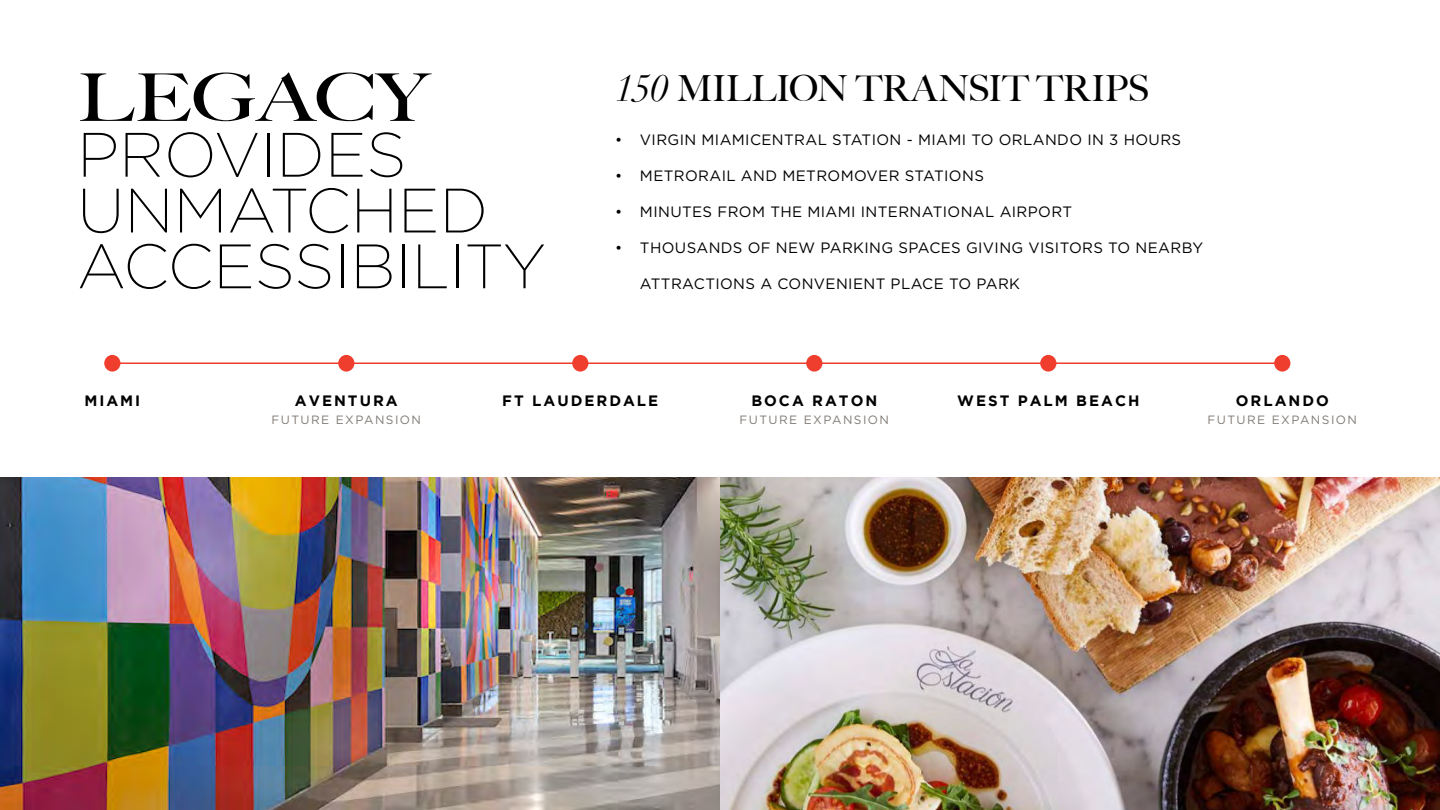
<style>
.page{position:relative;width:1440px;height:810px;background:#fff}
.page>*{position:absolute;margin:0;border:0;box-sizing:border-box;transform-origin:0 0}
.t1{font:500 65.85px "Big Caslon";color:#000;scale:1.22 1}
.t2{font:200 62.55px/55.8px "Gotham";color:#000}
.t3{font:500 36px "Big Caslon";letter-spacing:-.01em;color:#000}
.t4{font:15px "Gotham";letter-spacing:.025em;color:#000}
.t5{font:700 15px "Gotham";letter-spacing:.135em;color:#000}
.t6{font:12px "Gotham";letter-spacing:.12em;color:#7f7a75}
.s1{font-family:"Didot";font-weight:400;font-style:italic;font-size:37.35px}
</style>
<div class="page">
<img style="left:1px;top:477px;width:1439px;height:333px">
<hr style="left:112px;top:362px;width:1170px;height:2px;background:#ef3e2d">
<div style="left:104px;top:355px;width:16px;height:17px;background:#ef3e2d;border-radius:50%"></div>
<div style="left:338px;top:355px;width:16px;height:17px;background:#ef3e2d;border-radius:50%"></div>
<div style="left:572px;top:355px;width:16px;height:17px;background:#ef3e2d;border-radius:50%"></div>
<div style="left:806px;top:355px;width:16px;height:17px;background:#ef3e2d;border-radius:50%"></div>
<div style="left:1040px;top:355px;width:16px;height:17px;background:#ef3e2d;border-radius:50%"></div>
<div style="left:1274px;top:355px;width:16px;height:17px;background:#ef3e2d;border-radius:50%"></div>
<h1 class="t1" style="left:77px;top:44px;width:290px">LEGACY</h1>
<h3 class="t3" style="left:615px;top:59px;width:536px"><span class="s1">150</span> MILLION TRANSIT TRIPS</h3>
<h2 class="t2" style="left:77px;top:126px;width:470px">PROVIDES<br>UNMATCHED<br>ACCESSIBILITY</h2>
<p class="t4" style="left:615px;top:130px;width:568px">• VIRGIN MIAMICENTRAL STATION - MIAMI TO ORLANDO IN 3 HOURS</p>
<p class="t4" style="left:615px;top:166px;width:370px">• METRORAIL AND METROMOVER STATIONS</p>
<p class="t4" style="left:615px;top:202px;width:459px">• MINUTES FROM THE MIAMI INTERNATIONAL AIRPORT</p>
<p class="t4" style="left:615px;top:238px;width:590px">• THOUSANDS OF NEW PARKING SPACES GIVING VISITORS TO NEARBY</p>
<p class="t4" style="left:640px;top:274px;width:381px">ATTRACTIONS A CONVENIENT PLACE TO PARK</p>
<p class="t5" style="left:84px;top:392px;width:58px">MIAMI</p>
<p class="t5" style="left:502px;top:392px;width:157px">FT LAUDERDALE</p>
<p class="t5" style="left:957px;top:392px;width:184px">WEST PALM BEACH</p>
<p class="t5" style="left:1235px;top:392px;width:95px">ORLANDO</p>
<p class="t6" style="left:1207px;top:412px;width:151px">FUTURE EXPANSION</p>
<p class="t5" style="left:751px;top:392px;width:127px">BOCA RATON</p>
<p class="t6" style="left:739px;top:412px;width:151px">FUTURE EXPANSION</p>
<p class="t5" style="left:295px;top:392px;width:104px">AVENTURA</p>
<p class="t6" style="left:272px;top:412px;width:151px">FUTURE EXPANSION</p>
</div>
